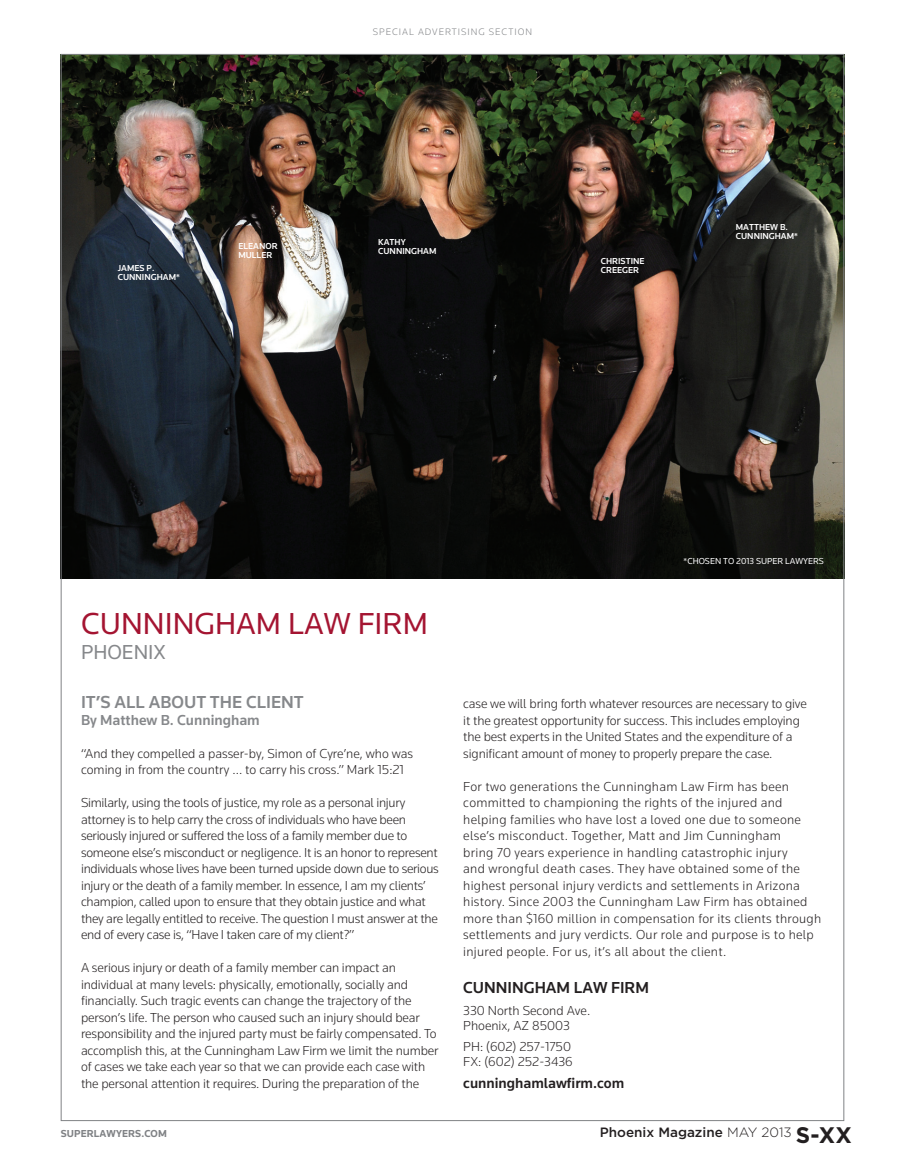
<style>
.page{position:relative;width:905px;height:1175px;background:#fff}
.page>*{position:absolute;margin:0;border:0;box-sizing:border-box;transform-origin:0 0}
.t1{font:31.5px "Knowledge";color:#a41431}
.t2{font:21px "Knowledge";color:#86888b}
.t3{font:500 18px "Knowledge";color:#86888b}
.t4{font:500 16.5px "Knowledge";color:#231f20}
.t5{font:500 15px "Knowledge";color:#86888b}
.t6{font:500 15px "Knowledge";color:#231f20}
.t7{font:300 13.5px/16.5px "Knowledge";letter-spacing:-.01em;color:#231f20}
.t8{font:300 13.5px/16.5px "Knowledge";letter-spacing:.02em;color:#231f20}
.t9{font:500 13.5px "Gotham";color:#231f20}
.t10{font:700 10.5px "Knowledge";letter-spacing:.01em;color:#808285}
.t11{font:300 9.75px "Knowledge";letter-spacing:.1em;color:#808285}
.t12{font:500 9px/9px "Knowledge";color:#fff}
.t13{font:9px "Knowledge";color:#fff}
.s1{font-weight:300}
.s2{font-weight:700;font-size:22.5px}
</style>
<div class="page">
<img style="left:63px;top:56px;width:779px;height:523px">
<p class="t11" style="left:373px;top:25px;width:160px">special advertising Section</p>
<p class="t12" style="left:118px;top:264px;width:64px">JAMES P.<br>CUNNINGHAM*</p>
<p class="t12" style="left:238px;top:242px;width:41px">ELEANOR<br>MULLER</p>
<p class="t12" style="left:378px;top:238px;width:60px">KATHY<br>CUNNINGHAM</p>
<p class="t12" style="left:600px;top:256px;width:45px">CHRISTINE<br>CREEGER</p>
<p class="t12" style="left:735px;top:222px;width:64px">MATTHEW B.<br>CUNNINGHAM*</p>
<h1 class="t1" style="left:81px;top:603px;width:348px">CUNNINGHAM LAW FIRM</h1>
<h2 class="t2" style="left:81px;top:639px;width:86px">PHOENIX</h2>
<p class="t13" style="left:683px;top:555px;width:142px">*CHOSEN TO 2013 SUPER LAWYERS</p>
<h3 class="t3" style="left:81px;top:691px;width:45px">IT’SALL</h3>
<h3 class="t3" style="left:149px;top:691px;width:35px">ABOUT</h3>
<h3 class="t3" style="left:210px;top:691px;width:12px">THE</h3>
<h3 class="t3" style="left:246px;top:691px;width:21px">CLIENT</h3>
<p class="t5" style="left:81px;top:710px;width:180px">BY MATTHEW B. CUNNINGHAM</p>
<p class="t7" style="left:81px;top:745px;width:333px">“And they compelled a passer-by, Simon of Cyre’ne, who was coming in from the country ... to carry his cross.” Mark 15:21</p>
<p class="t7" style="left:81px;top:794px;width:359px">Similarly, using the tools of justice, my role as a personal injury attorney is to help carry the cross of individuals who have been seriously injured or suffered the loss of a family member due to someone else’s misconduct or negligence. It is an honor to represent individuals whose lives have been turned upside down due to serious injury or the death of a family member. I n essence, I am my clients’ champion, called upon to ensure that they obtain justice and what they are legally entitled to receive. The question I must answer at the end of every case is, “Have I taken care of my client?”</p>
<p class="t7" style="left:81px;top:959px;width:359px">A serious injury or death of a family member can impact an individual at many levels: physically, emotionally, socially and financially. Such tragic events can change the trajectory of the person’s life. The person who caused such an injury should bear responsibility and the injured party must be fairly compensated. To accomplish this, at the Cunningham Law Firm we limit the number of cases we take each year so that we can provide each case with the personal attention it requires. During the preparation of the</p>
<p class="t7" style="left:463px;top:695px;width:345px">case we will bring forth whatever resources are necessary to give it the greatest opportunity for success. This includes employing the best experts in the United States and the expenditure of a significant amount of money to properly prepare the case.</p>
<p class="t8" style="left:463px;top:777px;width:359px">For two generations the Cunningham Law Firm has been committed to championing the rights of the injured and helping families who have lost a loved one due to someone else’s misconduct. Together, Matt and Jim Cunningham<br>bring 70 years experience in handling catastrophic injury<br>and wrongful death cases. They have obtained some of the highest personal injury verdicts and settlements in Arizona history. Since 2003 the Cunningham Law Firm has obtained more than $160 million in compensation for its clients through settlements and jury verdicts. Our role and purpose is to help injured people. For us, it’s all about the client.</p>
<p class="t4" style="left:463px;top:977px;width:187px">CUNNINGHAM LAW FIRM</p>
<p class="t7" style="left:463px;top:1002px;width:128px;line-height:15px">330 North Second Ave.<br>Phoenix, AZ 85003</p>
<p class="t7" style="left:463px;top:1039px;width:111px;line-height:15px">PH: (602) 257-1750<br>FX: (602) 252-3436</p>
<p class="t6" style="left:463px;top:1073px;width:162px">CUNNINGHAMLAWFIRM.COM</p>
<p class="t10" style="left:61px;top:1126px;width:108px">SUPERLAWYERS.COM</p>
<p class="t9" style="left:599px;top:1124px;width:254px">Phoenix Magazine <span class="s1">MAY 2013</span> <span class="s2">s-XX</span></p>
</div>
